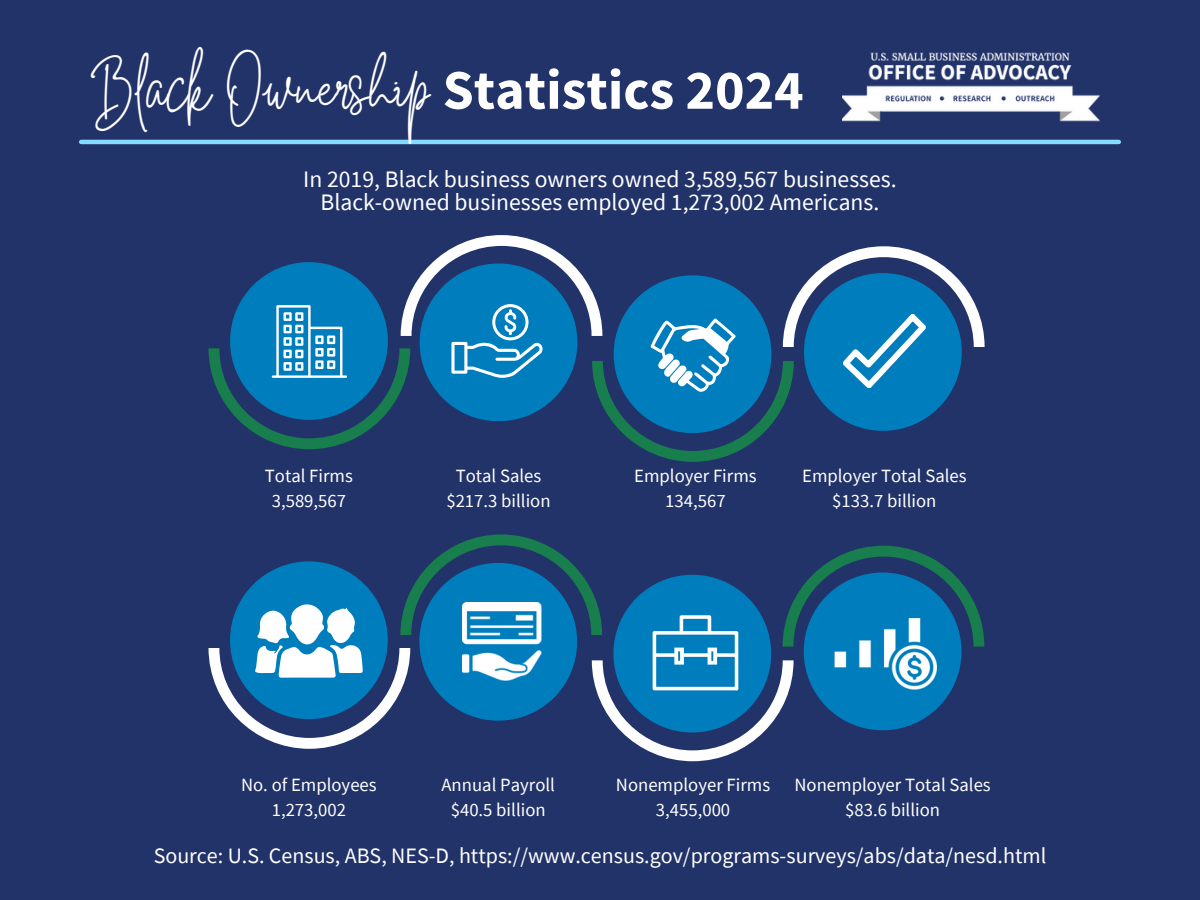
<style>
.page{position:relative;width:1200px;height:900px;background:#223369}
.page>*{position:absolute;margin:0;border:0;box-sizing:border-box;transform-origin:0 0}
.t1{font:700 56px "Source Sans Pro";color:#fff}
.t2{font:50px "White Star";color:#fff}
.t3{font:23.6px/22.8px "Source Sans Pro";color:#fff;text-align:center}
.t4{font:22px "Source Sans Pro";color:#fff}
.t5{font:18.6px/25.2px "Source Sans Pro";color:#fff;text-align:center}
</style>
<div class="page">
<hr style="left:81px;top:140px;width:1038px;height:4px;background:#83dcff">
<img style="left:843px;top:52px;width:257px;height:70px">
<svg style="left:209px;top:235px;width:776px;height:227px"></svg>
<svg style="left:209px;top:534px;width:775px;height:227px"></svg>
<div style="left:804px;top:573px;width:157px;height:157px;background:#007dbc;border-radius:50%"></div>
<img style="left:834px;top:617px;width:103px;height:73px">
<h1 class="t2" style="left:90px;top:75px;width:342px">Black Ownership</h1>
<h2 class="t1" style="left:443px;top:54px;width:363px">Statistics 2024</h2>
<p class="t3" style="left:303px;top:167px;width:595px">In 2019, Black business owners owned 3,589,567 businesses.<br>Black-owned businesses employed 1,273,002 Americans.</p>
<p class="t5" style="left:265px;top:462px;width:90px">Total Firms</p>
<p class="t5" style="left:272px;top:488px;width:76px">3,589,567</p>
<p class="t5" style="left:456px;top:462px;width:87px">Total Sales</p>
<p class="t5" style="left:446px;top:488px;width:106px">$217.3 billion</p>
<p class="t5" style="left:634px;top:462px;width:124px">Employer Firms<br>134,567</p>
<p class="t5" style="left:802px;top:462px;width:166px">Employer Total Sales</p>
<p class="t5" style="left:832px;top:488px;width:106px">$133.7 billion</p>
<p class="t5" style="left:241px;top:772px;width:137px">No. of Employees</p>
<p class="t5" style="left:272px;top:797px;width:76px">1,273,002</p>
<p class="t5" style="left:616px;top:772px;width:156px">Nonemployer Firms<br>3,455,000</p>
<p class="t5" style="left:794px;top:772px;width:198px">Nonemployer Total Sales $83.6 billion</p>
<p class="t4" style="left:154px;top:841px;width:894px">Source: U.S. Census, ABS, NES-D, https://www.census.gov/programs-surveys/abs/data/nesd.html</p>
<p class="t5" style="left:441px;top:772px;width:115px">Annual Payroll</p>
<p class="t5" style="left:451px;top:797px;width:96px">$40.5 billion</p>
</div>
